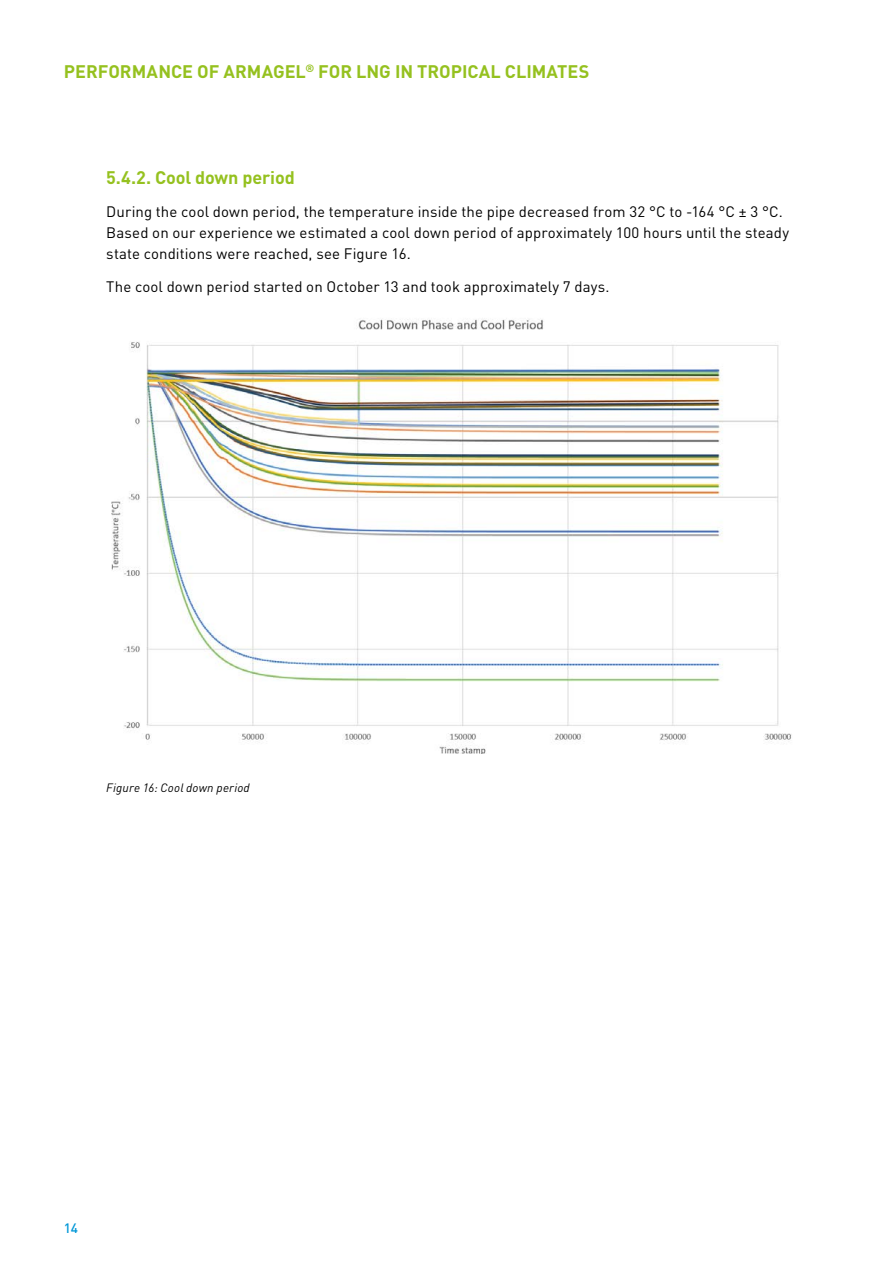
<style>
.page{position:relative;width:893px;height:1263px;background:#fff}
.page>*{position:absolute;margin:0;border:0;box-sizing:border-box;transform-origin:0 0}
._04_Copy_10_14{font:700 18px "DIN Pro";color:#95c11f}
._04_Copy_10_14-2{font:15px/21px "DIN Pro";letter-spacing:.005em;color:#000}
.t1{font:500 13.5px "DIN Pro";color:#0097d7}
._04_Copy_10_14-3{font:italic 12px "DIN Pro";letter-spacing:.015em;color:#000}
</style>
<div class="page">
<img style="left:111px;top:319px;width:681px;height:434px">
<p class="_04_Copy_10_14" style="left:64px;top:56px;width:527px">PERFORMANCE OF ARMAGEL<sup>®</sup> FOR LNG IN TROPICAL CLIMATES</p>
<p class="_04_Copy_10_14" style="left:106px;top:162px;width:190px">5.4.2. Cool down period</p>
<p class="_04_Copy_10_14-2" style="left:106px;top:199px;width:684px">During the cool down period, the temperature inside the pipe decreased from 32 °C to -164 °C ± 3 °C.<br>Based on our experience we estimated a cool down period of approximately 100 hours until the steady state conditions were reached, see Figure 16.</p>
<p class="_04_Copy_10_14-2" style="left:106px;top:274px;width:505px">The cool down period started on October 13 and took approximately 7 days.</p>
<p class="_04_Copy_10_14-3" style="left:106px;top:778px;width:145px">Figure 16: Cool down period</p>
<p class="t1" style="left:64px;top:1217px;width:16px">14</p>
</div>
